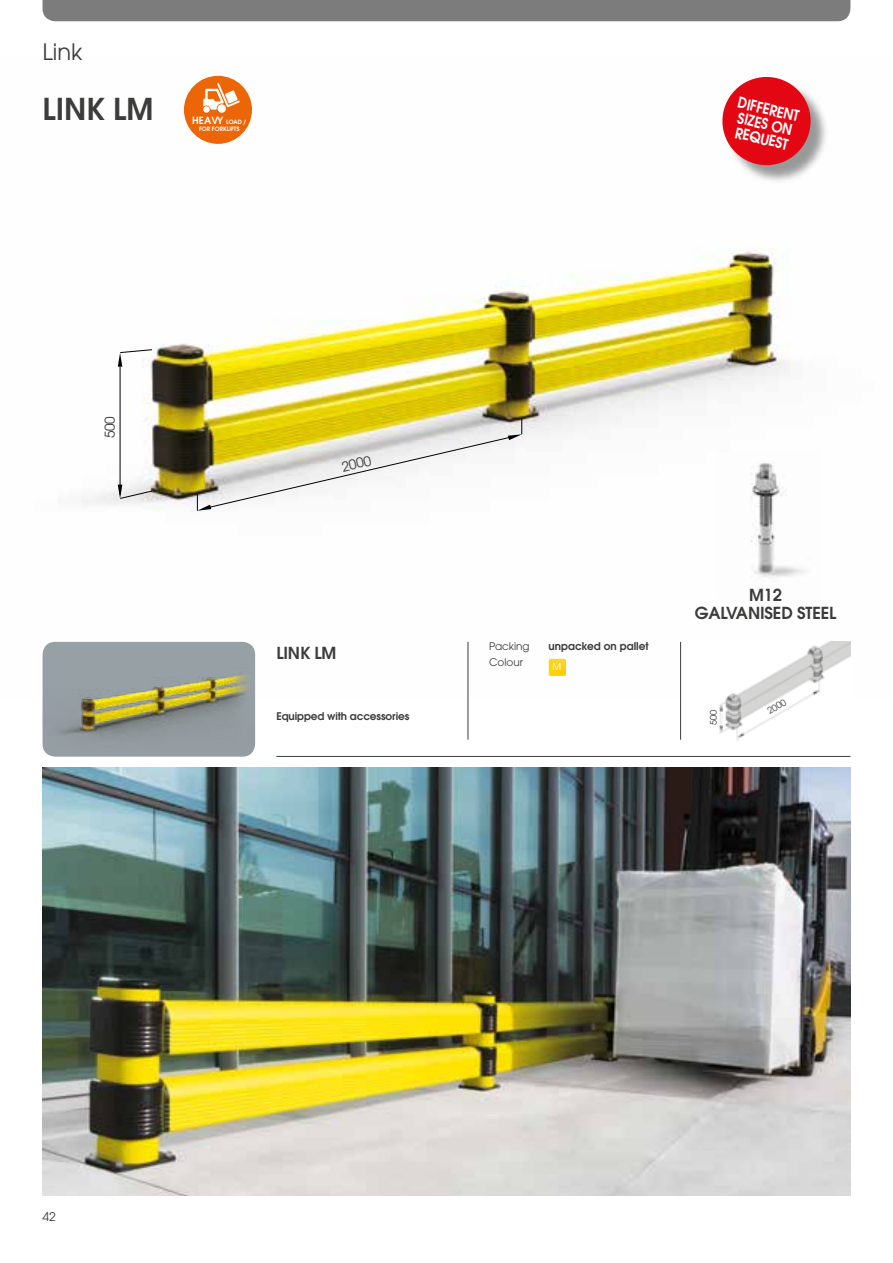
<style>
.page{position:relative;width:893px;height:1263px;background:#fff}
.page>*{position:absolute;margin:0;border:0;box-sizing:border-box;transform-origin:0 0}
.t1{font:600 30px "Avant Garde";color:#3c3c3b}
.t2{font:22.5px "Avant Garde";color:#3c3c3b}
.t3{font:600 16.5px/18px "Avant Garde";letter-spacing:-.01em;color:#3c3c3b;text-align:center}
.t4{font:600 15px/15px "Avant Garde";color:#fff;scale:.9 1}
.t5{font:13.5px "Avant Garde";color:#3c3c3b}
.t6{font:12px "Avant Garde";color:#3c3c3b}
.t7{font:600 10.65px "Avant Garde";color:#3c3c3b}
.t8{font:600 10.5px "Avant Garde";letter-spacing:-.01em;color:#3c3c3b}
.t9{font:10.5px "Avant Garde";color:#3c3c3b}
.t10{font:600 9.9px "Avant Garde";color:#fff}
.t11{font:9.45px "ITC Avant Garde Std";color:#fff}
.t12{font:9px "Avant Garde";color:#3c3c3b}
.t13{font:600 5.85px "Avant Garde";color:#fff}
.s1{font-size:5.85px}
</style>
<div class="page">
<img style="left:42px;top:75px;width:809px;height:623px">
<img style="left:43px;top:642px;width:212px;height:115px">
<hr style="left:680px;top:642px;width:1px;height:98px;background:#3c3c3b">
<hr style="left:468px;top:642px;width:1px;height:98px;background:#3c3c3b">
<hr style="left:276px;top:756px;width:574px;height:1px;background:#3c3c3b">
<div style="left:725px;top:80px;width:104px;height:104px;background:#000;opacity:.4"></div>
<svg style="left:716px;top:75px;width:101px;height:96px"></svg>
<div style="left:43px;top:0;width:807px;height:21px;background:#7c7c7c"></div>
<div style="left:549px;top:659px;width:17px;height:17px;background:#ffd500;border-radius:2px"></div>
<img style="left:549px;top:659px;width:17px;height:9px">
<img style="left:43px;top:768px;width:807px;height:428px">
<div style="left:184px;top:76px;width:68px;height:68px;background:#ec6608;border-radius:50%"></div>
<svg style="left:217px;top:104px;width:9px;height:9px"></svg>
<svg style="left:203px;top:83px;width:37px;height:27px"></svg>
<svg style="left:203px;top:106px;width:7px;height:7px"></svg>
<svg style="left:197px;top:418px;width:325px;height:93px"></svg>
<hr style="left:120px;top:367px;width:1px;height:128px;background:#000">
<svg style="left:118px;top:349px;width:34px;height:18px"></svg>
<svg style="left:118px;top:485px;width:34px;height:14px"></svg>
<img style="left:687px;top:641px;width:163px;height:100px">
<img style="left:717px;top:450px;width:104px;height:154px">
<h2 class="t2" style="left:43px;top:39px;width:41px">Link</h2>
<h1 class="t1" style="left:43px;top:89px;width:112px">LINK LM</h1>
<p class="t4" style="left:740px;top:95px;width:71px;rotate:13deg">DIFFERENT<br>SIZES ON<br>REQUEST</p>
<p class="t10" style="left:192px;top:114px;width:56px">HEAVY <span class="s1">LOAD /</span></p>
<p class="t13" style="left:199px;top:125px;width:42px">FOR FORKLIFTS</p>
<p class="t5" style="left:102px;top:438px;width:24px;rotate:-90deg">500</p>
<p class="t5" style="left:340px;top:459px;width:31px;rotate:-13deg">2000</p>
<p class="t3" style="left:276px;top:643px;width:62px">LINK LM</p>
<p class="t8" style="left:276px;top:709px;width:134px">Equipped with accessories</p>
<p class="t9" style="left:489px;top:640px;width:42px">Packing</p>
<p class="t7" style="left:549px;top:639px;width:102px">unpacked on pallet</p>
<p class="t9" style="left:489px;top:656px;width:35px">Colour</p>
<p class="t11" style="left:553px;top:661px;width:10px">M</p>
<p class="t3" style="left:695px;top:585px;width:143px">M12<br>GALVANISED STEEL</p>
<p class="t12" style="left:708px;top:725px;width:16px;rotate:-90deg">500</p>
<p class="t12" style="left:766px;top:707px;width:21px;rotate:-30deg">2000</p>
<p class="t6" style="left:43px;top:1210px;width:15px">42</p>
</div>
